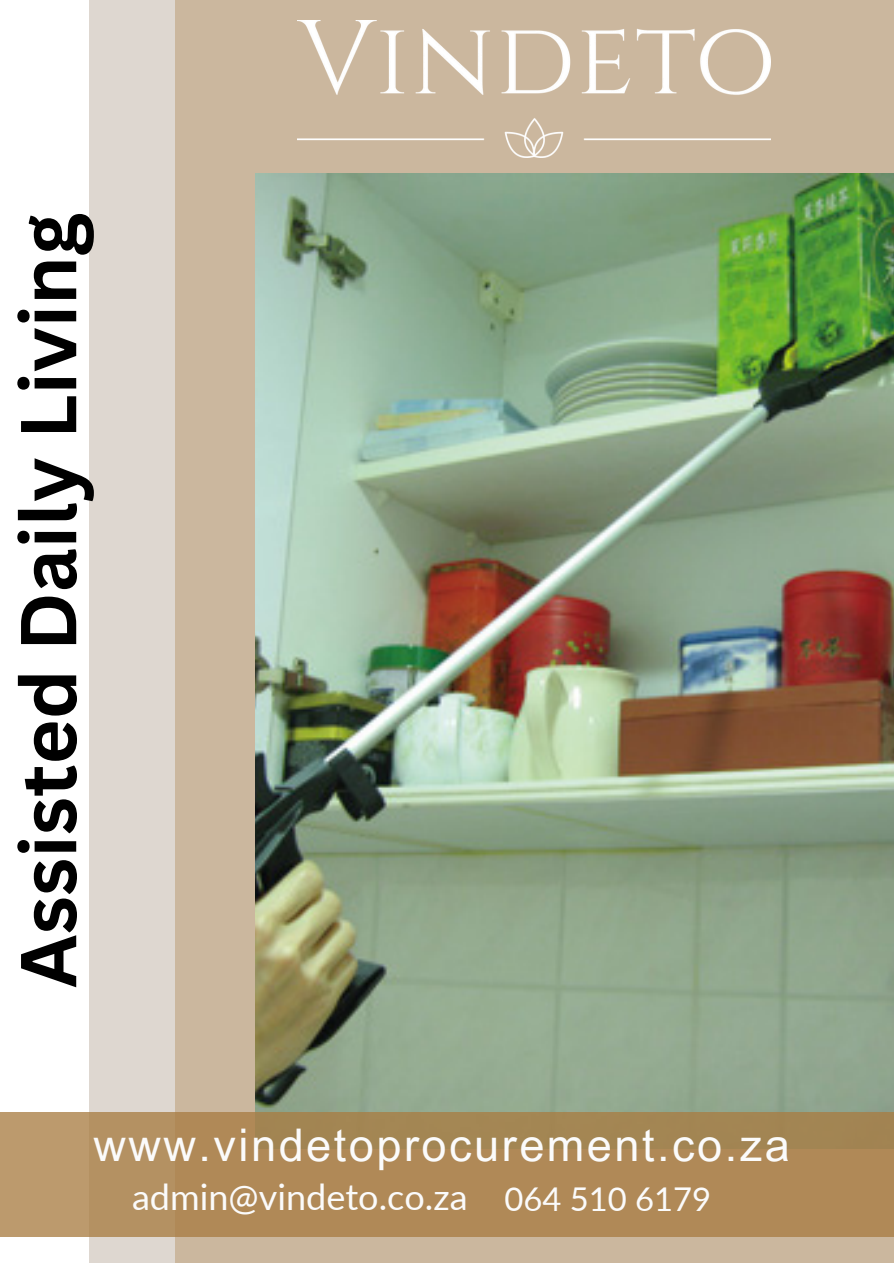
<style>
.page{position:relative;width:894px;height:1264px;background:#fff}
.page>*{position:absolute;margin:0;border:0;box-sizing:border-box;transform-origin:0 0}
.t1{font:700 77.25px "Canva Sans";color:#000}
.t2{font:45px "Arial MT Pro";letter-spacing:.055em;color:#fbfbfb}
.t3{font:36px "Lato";color:#fbfbfb}
.t4{font:32.7px "Lato";color:#fbfbfb}
</style>
<div class="page">
<div style="left:89px;top:0;width:804px;height:1262px;background:#ded7d0"></div>
<div style="left:175px;top:0;width:718px;height:1262px;background:#cbb79e"></div>
<img style="left:255px;top:173px;width:638px;height:938px">
<img style="left:298px;top:21px;width:472px;height:137px">
<div style="left:0;top:1111px;width:893px;height:125px;background:linear-gradient(to right,#b59262,#a88450)"></div>
<p class="t1" style="left:-6px;top:988px;width:776px;rotate:-90deg">Assisted Daily Living</p>
<p class="t2" style="left:93px;top:1128px;width:697px">www.vindetoprocurement.co.za</p>
<h2 class="t3" style="left:132px;top:1174px;width:337px">admin@vindeto.co.za</h2>
<p class="t4" style="left:504px;top:1178px;width:208px">064 510 6179</p>
</div>
